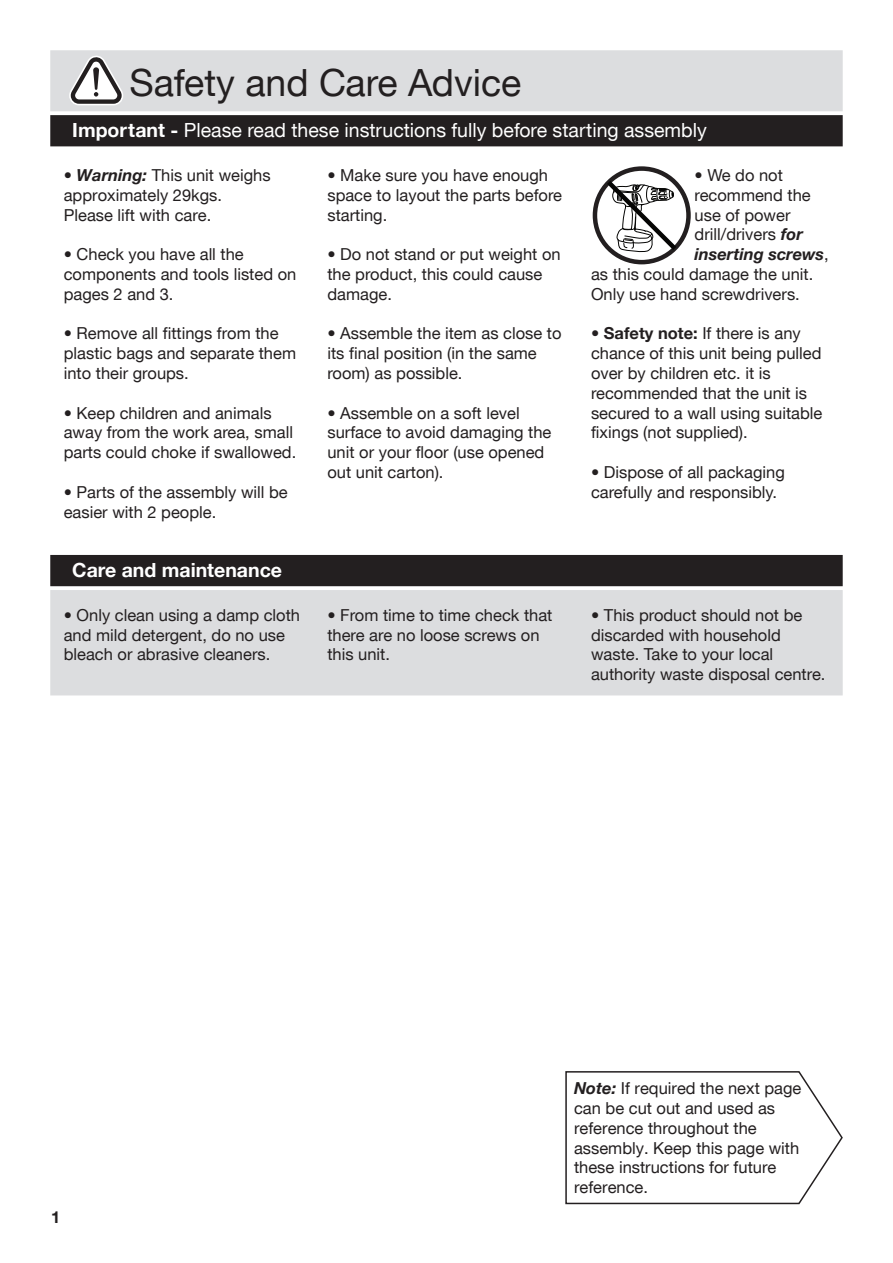
<style>
.page{position:relative;width:893px;height:1263px;background:#fff}
.page>*{position:absolute;margin:0;border:0;box-sizing:border-box;transform-origin:0 0}
.t1{font:37.5px "Helvetica Neue CE";color:#231f20}
.t2{font:19.5px "Helvetica Neue CE";color:#fff}
.t3{font:700 19.5px "Helvetica Neue CE";color:#fff}
.t4{font:16.5px/19.8px "Helvetica Neue CE";color:#231f20}
.t5{font:italic 700 16.5px "Helvetica Neue CE";color:#231f20}
.t6{font:700 16.5px "Helvetica Neue CE";color:#231f20}
.s1{font-weight:700}
.s2{font-weight:700;font-style:italic}
.s3{font-weight:400;font-style:normal}
</style>
<div class="page">
<div style="left:51px;top:116px;width:791px;height:30px;background:#231f20"></div>
<div style="left:50px;top:115px;width:793px;height:31px;border:2px solid #231f20"></div>
<div style="left:51px;top:51px;width:791px;height:60px;background:#dcdddf"></div>
<div style="left:50px;top:50px;width:793px;height:61px;border:2px solid #dcdddf"></div>
<div style="left:51px;top:591px;width:791px;height:104px;background:#dcdddf"></div>
<div style="left:50px;top:590px;width:793px;height:105px;border:2px solid #dcdddf"></div>
<div style="left:51px;top:556px;width:791px;height:29px;background:#231f20"></div>
<div style="left:50px;top:555px;width:793px;height:31px;border:2px solid #231f20"></div>
<svg style="left:65px;top:50px;width:62px;height:59px"></svg>
<svg style="left:595px;top:169px;width:93px;height:93px"></svg>
<div style="left:593px;top:166px;width:98px;height:98px;border:4px solid #231f20;border-radius:50%"></div>
<svg style="left:602px;top:176px;width:79px;height:89px"></svg>
<svg style="left:565px;top:1071px;width:278px;height:134px"></svg>
<p class="t1" style="left:129px;top:60px;width:393px">Safety and Care Advice</p>
<p class="t2" style="left:72px;top:119px;width:636px"><span class="s1">Important -</span> Please read these instructions fully before starting assembly</p>
<p class="t4" style="left:64px;top:165px;width:208px">• <span class="s2">Warning:</span> This unit weighs approximately 29kgs.<br>Please lift with care.</p>
<p class="t4" style="left:64px;top:244px;width:234px">• Check you have all the components and tools listed on pages 2 and 3.</p>
<p class="t4" style="left:64px;top:324px;width:234px">• Remove all fittings from the plastic bags and separate them into their groups.</p>
<p class="t4" style="left:64px;top:403px;width:234px">• Keep children and animals away from the work area, small parts could choke if swallowed.</p>
<p class="t4" style="left:64px;top:482px;width:225px">• Parts of the assembly will be easier with 2 people.</p>
<p class="t4" style="left:327px;top:165px;width:236px">• Make sure you have enough space to layout the parts before starting.</p>
<p class="t4" style="left:327px;top:244px;width:235px">• Do not stand or put weight on the product, this could cause damage.</p>
<p class="t4" style="left:327px;top:324px;width:236px">• Assemble the item as close to its final position (in the same room) as possible.</p>
<p class="t4" style="left:327px;top:403px;width:226px">• Assemble on a soft level surface to avoid damaging the unit or your floor (use opened out unit carton).</p>
<p class="t4" style="left:695px;top:165px;width:90px">• We do not</p>
<p class="t4" style="left:695px;top:185px;width:118px">recommend the</p>
<p class="t4" style="left:695px;top:205px;width:97px">use of power</p>
<p class="t4" style="left:695px;top:225px;width:110px">drill/drivers <span class="s2">for</span></p>
<p class="t5" style="left:695px;top:244px;width:136px">inserting screws<span class="s3">,</span></p>
<p class="t4" style="left:591px;top:264px;width:224px">as this could damage the unit.</p>
<p class="t4" style="left:591px;top:284px;width:210px">Only use hand screwdrivers.</p>
<p class="t4" style="left:591px;top:324px;width:233px">• <span class="s1">Safety note:</span> If there is any chance of this unit being pulled over by children etc. it is recommended that the unit is secured to a wall using suitable fixings (not supplied).</p>
<p class="t4" style="left:591px;top:462px;width:195px">• Dispose of all packaging carefully and responsibly.</p>
<p class="t3" style="left:72px;top:558px;width:211px">Care and maintenance</p>
<p class="t4" style="left:64px;top:605px;width:238px">• Only clean using a damp cloth and mild detergent, do no use bleach or abrasive cleaners.</p>
<p class="t4" style="left:327px;top:605px;width:226px">• From time to time check that there are no loose screws on this unit.</p>
<p class="t4" style="left:591px;top:605px;width:236px">• This product should not be discarded with household waste. Take to your local authority waste disposal centre.</p>
<p class="t6" style="left:51px;top:1207px;width:11px">1</p>
<p class="t4" style="left:574px;top:1078px;width:229px"><span class="s2">Note:</span> If required the next page can be cut out and used as reference throughout the assembly. Keep this page with these instructions for future reference.</p>
</div>
